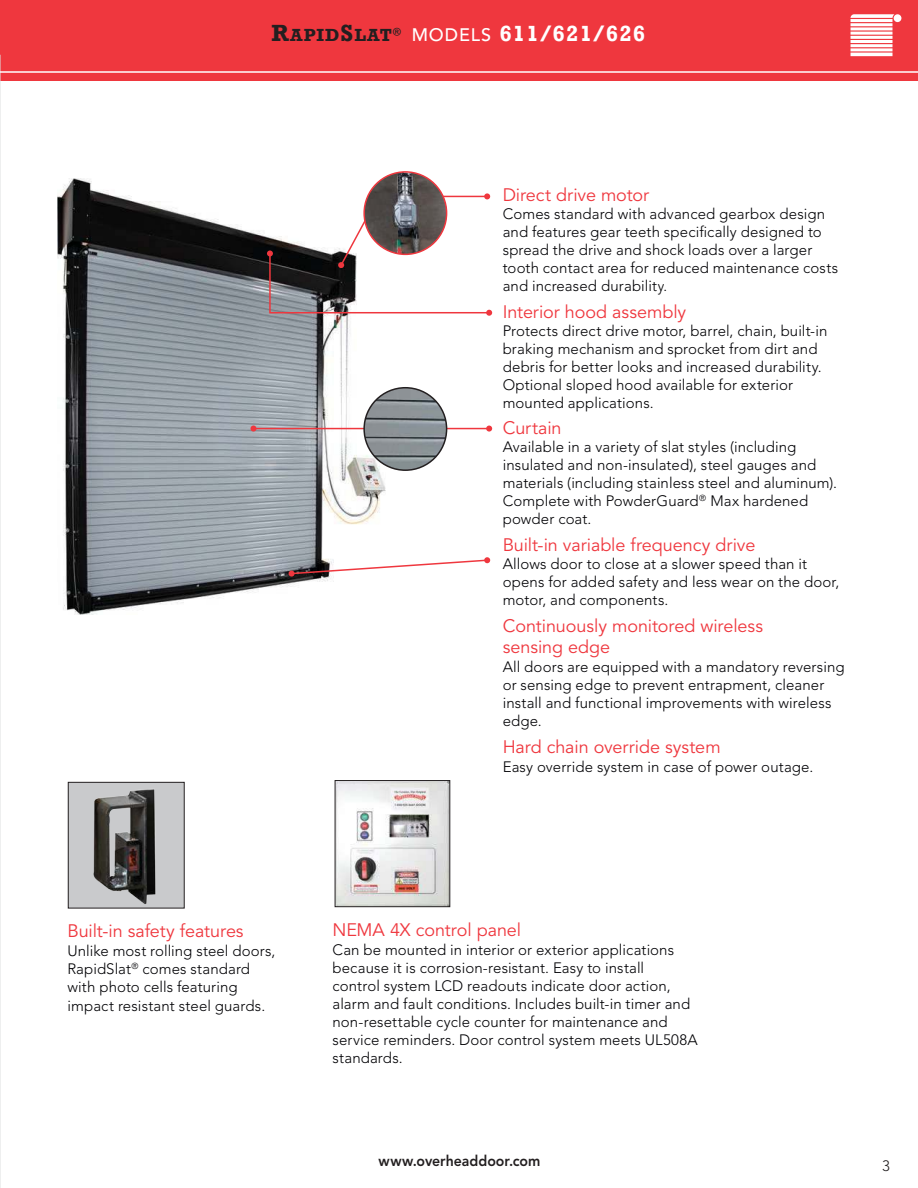
<style>
.page{position:relative;width:918px;height:1188px;background:#fff}
.page>*{position:absolute;margin:0;border:0;box-sizing:border-box;transform-origin:0 0}
.t1{font:700 22.5px "Rockwell";letter-spacing:.05em;color:#fff}
.t2{font:18px/21.6px "Avenir LT Std";letter-spacing:-.005em;color:#ef373e}
.t3{font:300 15px/18px "Avenir LT Std";letter-spacing:.005em;color:#010104}
.t4{font:800 15px "Avenir LT Std";color:#231f20;scale:.94 1}
.t5{font:300 15px "Avenir LT Std";color:#231f20}
.s1{font-size:24px;color:#231f20}
.s2{font-size:18px;color:#231f20}
.s3{font-family:"Avenir LT Std";font-weight:500;font-size:18px}
</style>
<div class="page">
<div style="left:0;top:0;width:918px;height:81px;background:#ef373e"></div>
<img style="left:70px;top:784px;width:112px;height:122px">
<div style="left:68px;top:782px;width:116px;height:126px;border:1px solid #231f20"></div>
<img style="left:58px;top:178px;width:330px;height:436px">
<hr style="left:254px;top:428px;width:235px;height:1px;background:#ef373e">
<svg style="left:251px;top:426px;width:6px;height:6px"></svg>
<svg style="left:486px;top:426px;width:6px;height:6px"></svg>
<svg style="left:267px;top:193px;width:225px;height:123px"></svg>
<img style="left:364px;top:388px;width:83px;height:82px;border-radius:41px">
<div style="left:363px;top:387px;width:84px;height:84px;border:2px solid #231f20;border-radius:50%"></div>
<img style="left:364px;top:172px;width:83px;height:82px;border-radius:41px">
<div style="left:363px;top:171px;width:84px;height:84px;border:2px solid #ef373e;border-radius:50%"></div>
<svg style="left:288px;top:570px;width:7px;height:7px"></svg>
<svg style="left:290px;top:557px;width:200px;height:18px"></svg>
<hr style="left:0;top:71px;width:918px;height:2px;background:#fff">
<img style="left:337px;top:782px;width:111px;height:123px">
<div style="left:335px;top:780px;width:115px;height:127px;border:1px solid #231f20"></div>
<svg style="left:850px;top:14px;width:44px;height:42px;background:#fac4c6"></svg>
<div style="left:894px;top:14px;width:7px;height:8px;background:#fff;border-radius:50%"></div>
<h1 class="t1" style="left:272px;top:20px;width:375px"><span class="s1">R</span><span class="s2">APID</span><span class="s1">S</span><span class="s2">LAT</span><sup>®</sup> <span class="s3">MODELS</span> 611/621/626</h1>
<p class="t2" style="left:503px;top:186px;width:148px">Direct drive motor</p>
<p class="t3" style="left:503px;top:206px;width:337px">Comes standard with advanced gearbox design and features gear teeth specifically designed to spread the drive and shock loads over a larger tooth contact area for reduced maintenance costs and increased durability.</p>
<p class="t2" style="left:503px;top:303px;width:185px">Interior hood assembly</p>
<p class="t3" style="left:503px;top:323px;width:326px">Protects direct drive motor, barrel, chain, built-in braking mechanism and sprocket from dirt and debris for better looks and increased durability.<br>Optional sloped hood available for exterior mounted applications.</p>
<p class="t2" style="left:503px;top:419px;width:60px">Curtain</p>
<p class="t3" style="left:503px;top:440px;width:336px">Available in a variety of slat styles (including insulated and non-insulated), steel gauges and materials (including stainless steel and aluminum).<br>Complete with PowderGuard<sup>®</sup> Max hardened powder coat.</p>
<p class="t2" style="left:503px;top:536px;width:254px">Built-in variable frequency drive</p>
<p class="t3" style="left:503px;top:556px;width:338px">Allows door to close at a slower speed than it opens for added safety and less wear on the door, motor, and components.</p>
<p class="t2" style="left:503px;top:617px;width:262px">Continuously monitored wireless sensing edge</p>
<p class="t3" style="left:503px;top:659px;width:343px">All doors are equipped with a mandatory reversing or sensing edge to prevent entrapment, cleaner install and functional improvements with wireless edge.</p>
<p class="t2" style="left:503px;top:738px;width:219px">Hard chain override system</p>
<p class="t3" style="left:503px;top:759px;width:312px">Easy override system in case of power outage.</p>
<p class="t2" style="left:68px;top:922px;width:178px">Built-in safety features</p>
<p class="t3" style="left:67px;top:943px;width:210px">Unlike most rolling steel doors,<br>RapidSlat<sup>®</sup> comes standard with photo cells featuring impact resistant steel guards.</p>
<p class="t2" style="left:333px;top:921px;width:190px">NEMA 4X control panel</p>
<p class="t3" style="left:333px;top:942px;width:367px">Can be mounted in interior or exterior applications because it is corrosion-resistant. Easy to install<br>control system LCD readouts indicate door action, alarm and fault conditions. Includes built-in timer and non-resettable cycle counter for maintenance and service reminders. Door control system meets UL508A standards.</p>
<p class="t4" style="left:379px;top:1154px;width:174px">www.overheaddoor.com</p>
<p class="t5" style="left:882px;top:1159px;width:9px">3</p>
</div>
